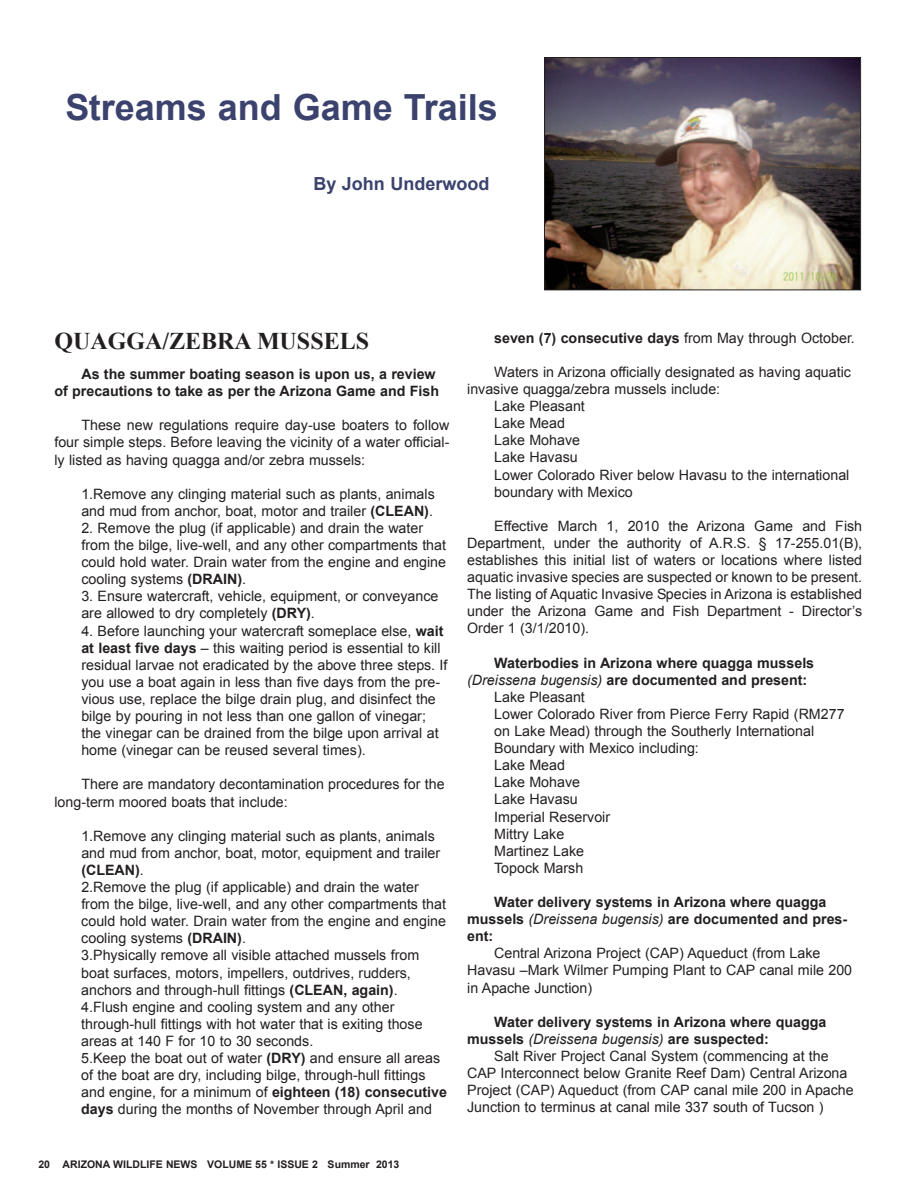
<style>
.page{position:relative;width:918px;height:1188px;background:#fff}
.page>*{position:absolute;margin:0;border:0;box-sizing:border-box;transform-origin:0 0}
.t1{font:700 36px "Arial";color:#3a426d}
.t2{font:700 24px "Times New Roman";color:#231f20}
.t3{font:700 18px "Arial";color:#3a426d}
.t4{font:14.25px/17.1px "Arial";color:#231f20}
.t5{font:700 14.25px/17.1px "Arial";color:#231f20}
.t6{font:700 10.5px "Arial";color:#231f20}
.s1{font-weight:700}
.s2{font-weight:400}
.s3{font-weight:400;font-style:italic}
</style>
<div class="page">
<img style="left:546px;top:59px;width:313px;height:229px">
<div style="left:544px;top:57px;width:317px;height:233px;border:1px solid #231f20"></div>
<h1 class="t1" style="left:65px;top:87px;width:434px">Streams and Game Trails</h1>
<p class="t3" style="left:313px;top:174px;width:178px">By John Underwood</p>
<h2 class="t2" style="left:54px;top:328px;width:316px">QUAGGA/ZEBRA MUSSELS</h2>
<p class="t5" style="left:54px;top:366px;width:386px;text-align:right">As the summer boating season is upon us, a review<br>of precautions to take as per the Arizona Game and Fish</p>
<p class="t4" style="left:54px;top:417px;width:397px;text-align:justify;text-indent:27px">These new regulations require day-use boaters to follow four simple steps. Before leaving the vicinity of a water official&shy;ly listed as having quagga and/or zebra mussels:</p>
<p class="t4" style="left:81px;top:485px;width:355px">1.Remove any clinging material such as plants, animals and mud from anchor, boat, motor and trailer <span class="s1">(CLEAN)</span>.</p>
<p class="t4" style="left:81px;top:519px;width:366px">2. Remove the plug (if applicable) and drain the water from the bilge, live-well, and any other compartments that could hold water. Drain water from the engine and engine cooling systems <span class="s1">(DRAIN)</span>.</p>
<p class="t4" style="left:81px;top:588px;width:359px">3. Ensure watercraft, vehicle, equipment, or conveyance are allowed to dry completely <span class="s1">(DRY)</span>.</p>
<p class="t4" style="left:81px;top:622px;width:368px">4. Before launching your watercraft someplace else, <span class="s1">wait at least five days</span> – this waiting period is essential to kill residual larvae not eradicated by the above three steps. If you use a boat again in less than five days from the pre&shy;vious use, replace the bilge drain plug, and disinfect the bilge by pouring in not less than one gallon of vinegar; the vinegar can be drained from the bilge upon arrival at home (vinegar can be reused several times).</p>
<p class="t4" style="left:54px;top:776px;width:392px;text-indent:27px">There are mandatory decontamination procedures for the long-term moored boats that include:</p>
<p class="t4" style="left:81px;top:827px;width:367px">1.Remove any clinging material such as plants, animals and mud from anchor, boat, motor, equipment and trailer <span class="s1">(CLEAN)</span>.<br>2.Remove the plug (if applicable) and drain the water from the bilge, live-well, and any other compartments that could hold water. Drain water from the engine and engine cooling systems <span class="s1">(DRAIN)</span>.<br>3.Physically remove all visible attached mussels from boat surfaces, motors, impellers, outdrives, rudders, anchors and through-hull fittings <span class="s1">(CLEAN, again)</span>.<br>4.Flush engine and cooling system and any other through-hull fittings with hot water that is exiting those areas at 140 F for 10 to 30 seconds.<br>5.Keep the boat out of water <span class="s1">(DRY)</span> and ensure all areas of the boat are dry, including bilge, through-hull fittings and engine, for a minimum of <span class="s1">eighteen (18) consecutive days</span> during the months of November through April and</p>
<p class="t6" style="left:38px;top:1159px;width:362px">20 ARIZONA WILDLIFE NEWS VOLUME 55 * ISSUE 2 Summer 2013</p>
<p class="t5" style="left:494px;top:329px;width:362px">seven (7) consecutive days <span class="s2">from May through October.</span></p>
<p class="t4" style="left:494px;top:363px;width:358px">Waters in Arizona officially designated as having aquatic</p>
<p class="t4" style="left:467px;top:381px;width:255px">invasive quagga/zebra mussels include:</p>
<p class="t4" style="left:494px;top:398px;width:92px">Lake Pleasant</p>
<p class="t4" style="left:494px;top:415px;width:72px">Lake Mead</p>
<p class="t4" style="left:494px;top:432px;width:87px">Lake Mohave</p>
<p class="t4" style="left:494px;top:449px;width:85px">Lake Havasu</p>
<p class="t4" style="left:494px;top:466px;width:357px">Lower Colorado River below Havasu to the international</p>
<p class="t4" style="left:494px;top:483px;width:140px">boundary with Mexico</p>
<p class="t4" style="left:467px;top:517px;width:397px;text-align:justify;text-indent:27px">Effective March 1, 2010 the Arizona Game and Fish Department, under the authority of A.R.S. § 17-255.01(B), establishes this initial list of waters or locations where listed aquatic invasive species are suspected or known to be present.<br>The listing of Aquatic Invasive Species in Arizona is established under the Arizona Game and Fish Department - Director’s Order 1 (3/1/2010).</p>
<p class="t5" style="left:494px;top:654px;width:322px">Waterbodies in Arizona where quagga mussels</p>
<p class="t5" style="left:467px;top:671px;width:342px"><span class="s3">(Dreissena bugensis)</span> are documented and present:</p>
<p class="t4" style="left:494px;top:688px;width:92px">Lake Pleasant</p>
<p class="t4" style="left:494px;top:705px;width:352px">Lower Colorado River from Pierce Ferry Rapid (RM277</p>
<p class="t4" style="left:494px;top:723px;width:322px">on Lake Mead) through the Southerly International</p>
<p class="t4" style="left:494px;top:740px;width:206px">Boundary with Mexico including:</p>
<p class="t4" style="left:494px;top:757px;width:72px">Lake Mead</p>
<p class="t4" style="left:494px;top:774px;width:87px">Lake Mohave</p>
<p class="t4" style="left:494px;top:791px;width:85px">Lake Havasu</p>
<p class="t4" style="left:494px;top:808px;width:118px">Imperial Reservoir</p>
<p class="t4" style="left:494px;top:825px;width:72px">Mittry Lake</p>
<p class="t4" style="left:494px;top:842px;width:91px">Martinez Lake</p>
<p class="t4" style="left:494px;top:859px;width:91px">Topock Marsh</p>
<p class="t5" style="left:467px;top:894px;width:381px;text-indent:27px">Water delivery systems in Arizona where quagga mussels <span class="s3">(Dreissena bugensis)</span> are documented and pres&shy;ent:</p>
<p class="t4" style="left:467px;top:945px;width:387px;text-indent:27px">Central Arizona Project (CAP) Aqueduct (from Lake<br>Havasu –Mark Wilmer Pumping Plant to CAP canal mile 200 in Apache Junction)</p>
<p class="t5" style="left:467px;top:1013px;width:361px;text-indent:27px">Water delivery systems in Arizona where quagga mussels <span class="s3">(Dreissena bugensis)</span> are suspected:</p>
<p class="t4" style="left:467px;top:1047px;width:388px;text-indent:27px">Salt River Project Canal System (commencing at the CAP Interconnect below Granite Reef Dam) Central Arizona Project (CAP) Aqueduct (from CAP canal mile 200 in Apache Junction to terminus at canal mile 337 south of Tucson )</p>
</div>
